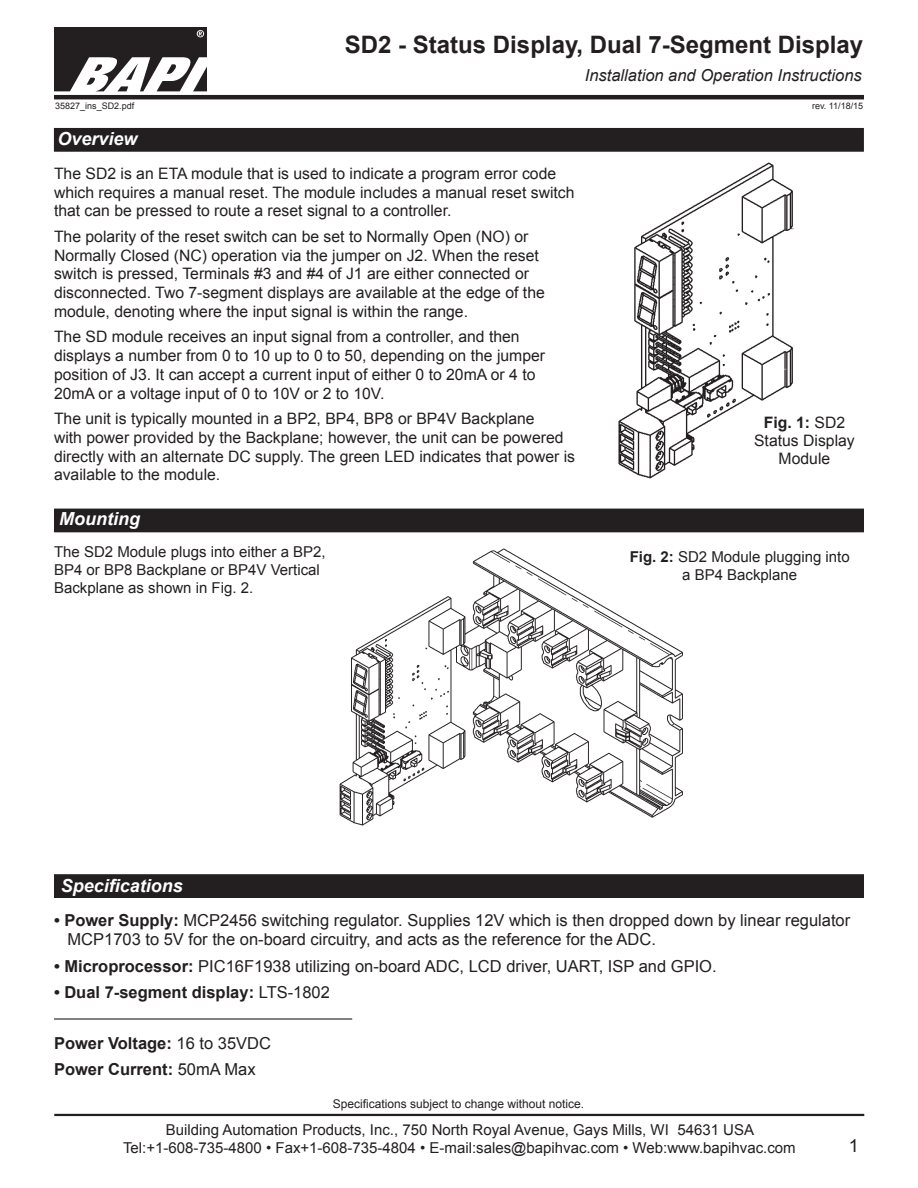
<style>
.page{position:relative;width:918px;height:1188px;background:#fff}
.page>*{position:absolute;margin:0;border:0;box-sizing:border-box;transform-origin:0 0}
.Sub_Section_Title{font:700 24px "Arial";color:#231f20}
.Datasheet_Section_Ti{font:italic 700 18px "Arial";color:#fff}
.t1{font:18px "Arial";color:#231f20}
.t2{font:16.5px/19.5px "Arial";color:#231f20}
.t3{font:700 16.5px "Arial";color:#231f20}
.Datasheet_Title_2{font:italic 16.5px "Arial";color:#231f20}
.t4{font:15.75px/18.8px "Arial";color:#231f20}
.t5{font:15px/18px "Arial";color:#231f20}
.t6{font:12px "Arial";color:#231f20}
.Doc_Info_-_filename{font:9px "Arial";color:#231f20}
.s1{font-weight:700}
.s2{font-weight:400}
</style>
<div class="page">
<hr style="left:54px;top:1114px;width:810px;height:2px;background:#231f20">
<hr style="left:54px;top:95px;width:810px;height:4px;background:#231f20">
<img style="left:54px;top:27px;width:152px;height:64px">
<div style="left:55px;top:129px;width:808px;height:22px;background:#231f20"></div>
<div style="left:54px;top:128px;width:810px;height:24px;border:2px solid #231f20"></div>
<div style="left:55px;top:509px;width:808px;height:23px;background:#231f20"></div>
<img style="left:316px;top:532px;width:388px;height:294px">
<div style="left:55px;top:875px;width:808px;height:22px;background:#231f20"></div>
<div style="left:54px;top:874px;width:810px;height:24px;border:2px solid #231f20"></div>
<img style="left:618px;top:162px;width:176px;height:317px">
<hr style="left:54px;top:1018px;width:298px;height:2px;background:#231f20">
<p class="Doc_Info_-_filename" style="left:55px;top:100px;width:81px">35827_ins_SD2.pdf</p>
<p class="Datasheet_Section_Ti" style="left:58px;top:127px;width:82px">Overview</p>
<p class="Sub_Section_Title" style="left:345px;top:29px;width:520px">SD2 - Status Display, Dual 7-Segment Display</p>
<p class="Datasheet_Title_2" style="left:585px;top:64px;width:278px">Installation and Operation Instructions</p>
<p class="Doc_Info_-_filename" style="left:812px;top:100px;width:53px">rev. 11/18/15</p>
<p class="t4" style="left:54px;top:164px;width:522px">The SD2 is an ETA module that is used to indicate a program error code which requires a manual reset. The module includes a manual reset switch that can be pressed to route a reset signal to a controller.</p>
<p class="t4" style="left:54px;top:227px;width:492px">The polarity of the reset switch can be set to Normally Open (NO) or Normally Closed (NC) operation via the jumper on J2. When the reset switch is pressed, Terminals #3 and #4 of J1 are either connected or disconnected. Two 7-segment displays are available at the edge of the module, denoting where the input signal is within the range.</p>
<p class="t4" style="left:54px;top:328px;width:493px">The SD module receives an input signal from a controller, and then displays a number from 0 to 10 up to 0 to 50, depending on the jumper position of J3. It can accept a current input of either 0 to 20mA or 4 to 20mA or a voltage input of 0 to 10V or 2 to 10V.</p>
<p class="t4" style="left:54px;top:409px;width:523px">The unit is typically mounted in a BP2, BP4, BP8 or BP4V Backplane<br>with power provided by the Backplane; however, the unit can be powered directly with an alternate DC supply. The green LED indicates that power is available to the module.</p>
<p class="t4" style="left:754px;top:413px;width:102px;line-height:18px;text-align:center"><span class="s1">Fig. 1:</span> SD2<br>Status Display<br>Module</p>
<p class="Datasheet_Section_Ti" style="left:59px;top:507px;width:82px">Mounting</p>
<p class="t5" style="left:54px;top:543px;width:273px">The SD2 Module plugs into either a BP2,<br>BP4 or BP8 Backplane or BP4V Vertical<br>Backplane as shown in Fig. 2.</p>
<p class="t5" style="left:630px;top:547px;width:222px;text-align:center"><span class="s1">Fig. 2:</span> SD2 Module plugging into a BP4 Backplane</p>
<p class="Datasheet_Section_Ti" style="left:61px;top:873px;width:124px">Specifications</p>
<p class="t2" style="left:68px;top:911px;width:784px;text-indent:-14px"><span class="s1">• Power Supply:</span> MCP2456 switching regulator. Supplies 12V which is then dropped down by linear regulator<br>MCP1703 to 5V for the on-board circuitry, and acts as the reference for the ADC.</p>
<p class="t2" style="left:54px;top:956px;width:664px"><span class="s1">• Microprocessor:</span> PIC16F1938 utilizing on-board ADC, LCD driver, UART, ISP and GPIO.</p>
<p class="t3" style="left:54px;top:981px;width:277px">• Dual 7-segment display: <span class="s2">LTS-1802</span></p>
<p class="t3" style="left:54px;top:1032px;width:219px">Power Voltage: <span class="s2">16 to 35VDC</span></p>
<p class="t3" style="left:54px;top:1059px;width:203px">Power Current: <span class="s2">50mA Max</span></p>
<p class="t6" style="left:333px;top:1096px;width:253px">Specifications subject to change without notice.</p>
<p class="t5" style="left:166px;top:1121px;width:590px">Building Automation Products, Inc., 750 North Royal Avenue, Gays Mills, WI 54631 USA</p>
<p class="t5" style="left:123px;top:1139px;width:674px">Tel:+1-608-735-4800 • Fax+1-608-735-4804 • E-mail:sales@bapihvac.com • Web:www.bapihvac.com</p>
<p class="t1" style="left:849px;top:1133px;width:12px">1</p>
</div>
